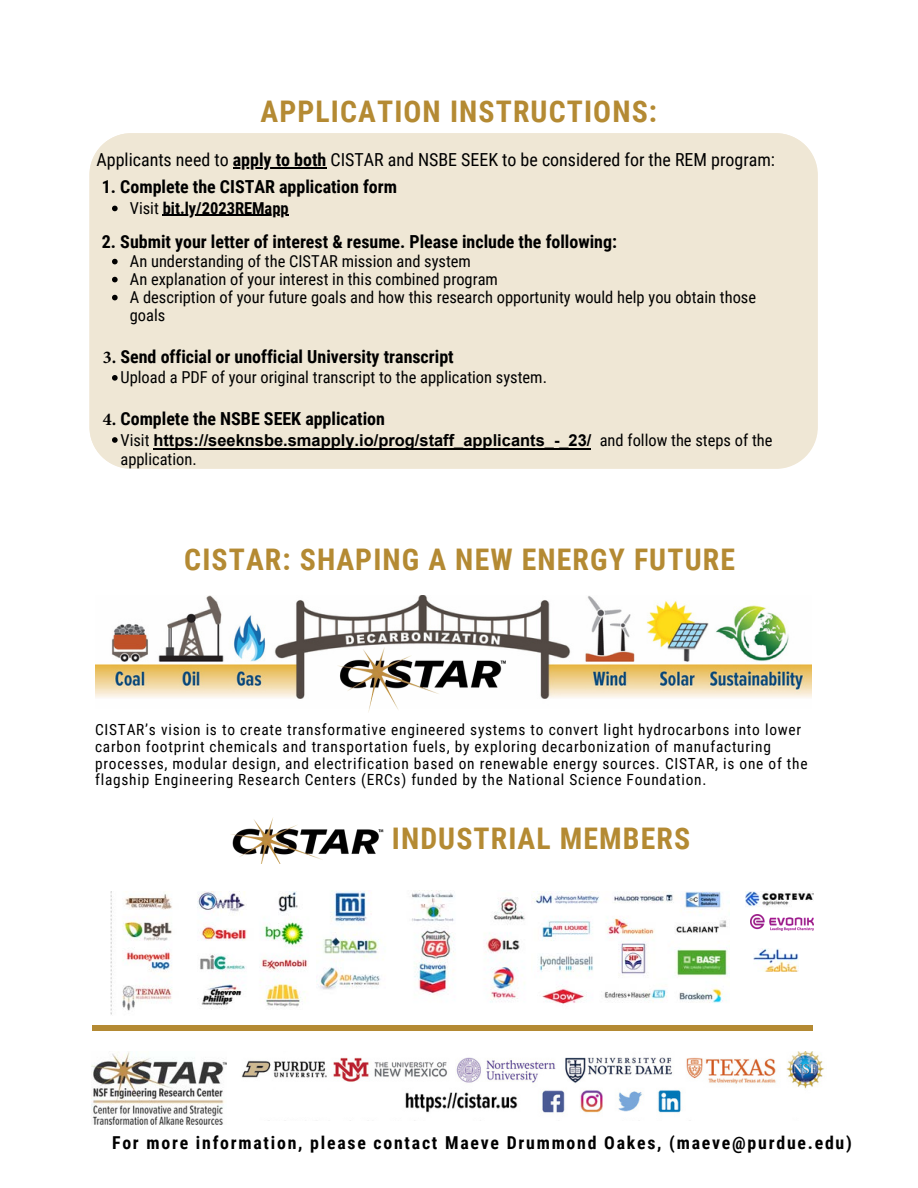
<style>
.page{position:relative;width:918px;height:1188px;background:#fff}
.page>*{position:absolute;margin:0;border:0;box-sizing:border-box;transform-origin:0 0}
.t1{font:700 29.85px "Roboto Condensed";letter-spacing:.04em;color:#b48a33}
.t2{font:700 18px "Roboto Condensed";color:#000}
.t3{font:18px "Roboto Condensed";color:#000}
.t4{font:700 17.85px "Roboto Condensed";letter-spacing:.1em;color:#000}
.t5{font:16.5px/18px "Roboto Condensed";color:#000}
.t6{font:700 16.5px "Arial";color:#000}
.t7{font:700 16.5px "Roboto Condensed";color:#000}
.t8{font:15.45px/16.8px "Roboto Condensed";letter-spacing:.05em;color:#000}
.s1{font-weight:700}
.s2{font-weight:400}
.s3{font-family:"Minion Pro"}
.s4{font-family:"Roboto Condensed";font-weight:400}
</style>
<div class="page">
<hr style="left:93px;top:1026px;width:720px;height:4px;background:#b48a33">
<img style="left:241px;top:1052px;width:583px;height:62px">
<img style="left:92px;top:1052px;width:135px;height:73px">
<img style="left:231px;top:818px;width:153px;height:45px">
<img style="left:750px;top:915px;width:63px;height:15px">
<img style="left:746px;top:891px;width:67px;height:16px">
<img style="left:753px;top:949px;width:45px;height:22px">
<div style="left:89px;top:133px;width:728px;height:335px;background:#efe7d5"></div>
<svg style="left:112px;top:259px;width:6px;height:5px"></svg>
<svg style="left:112px;top:277px;width:6px;height:5px"></svg>
<svg style="left:112px;top:295px;width:6px;height:5px"></svg>
<svg style="left:112px;top:206px;width:6px;height:5px"></svg>
<hr style="left:163px;top:215px;width:126px;height:1px;background:#000">
<hr style="left:233px;top:167px;width:94px;height:1px;background:#000">
<svg style="left:112px;top:375px;width:6px;height:6px"></svg>
<svg style="left:112px;top:437px;width:6px;height:6px"></svg>
<img style="left:111px;top:891px;width:197px;height:124px">
<img style="left:316px;top:890px;width:209px;height:112px">
<img style="left:533px;top:891px;width:197px;height:113px">
<img style="left:95px;top:596px;width:717px;height:103px">
<img style="left:338px;top:647px;width:172px;height:65px">
<hr style="left:154px;top:449px;width:437px;height:1px;background:#000">
<h1 class="t1" style="left:261px;top:95px;width:398px">APPLICATION INSTRUCTIONS:</h1>
<p class="t3" style="left:97px;top:149px;width:680px">Applicants need to <span class="s1">apply to both</span> CISTAR and NSBE SEEK to be considered for the REM program:</p>
<p class="t2" style="left:102px;top:177px;width:297px">1. Complete the CISTAR application form</p>
<p class="t7" style="left:130px;top:198px;width:160px"><span class="s2">Visit</span> bit.ly/2023REMapp</p>
<p class="t2" style="left:102px;top:231px;width:517px">2. Submit your letter of interest &amp; resume. Please include the following:</p>
<p class="t5" style="left:130px;top:252px;width:628px">An understanding of the CISTAR mission and system<br>An explanation of your interest in this combined program<br>A description of your future goals and how this research opportunity would help you obtain those goals</p>
<p class="t2" style="left:103px;top:346px;width:352px"><span class="s3">3.</span> Send official or unofficial University transcript</p>
<p class="t5" style="left:121px;top:368px;width:428px">Upload a PDF of your original transcript to the application system.</p>
<p class="t2" style="left:103px;top:408px;width:284px"><span class="s3">4.</span> Complete the NSBE SEEK application</p>
<p class="t6" style="left:121px;top:429px;width:654px"><span class="s4">Visit</span> https://seeknsbe.smapply.io/prog/staff_applicants_-_23/ <span class="s4">and follow the steps of the</span></p>
<p class="t5" style="left:121px;top:450px;width:78px">application.</p>
<h1 class="t1" style="left:184px;top:542px;width:552px">CISTAR: SHAPING A NEW ENERGY FUTURE</h1>
<p class="t8" style="left:95px;top:721px;width:714px">CISTAR’s vision is to create transformative engineered systems to convert light hydrocarbons into lower carbon footprint chemicals and transportation fuels, by exploring decarbonization of manufacturing processes, modular design, and electrification based on renewable energy sources. CISTAR, is one of the flagship Engineering Research Centers (ERCs) funded by the National Science Foundation.</p>
<h1 class="t1" style="left:392px;top:821px;width:300px">INDUSTRIAL MEMBERS</h1>
<p class="t4" style="left:112px;top:1132px;width:741px">For more information, please contact Maeve Drummond Oakes, (maeve@purdue.edu)</p>
</div>
